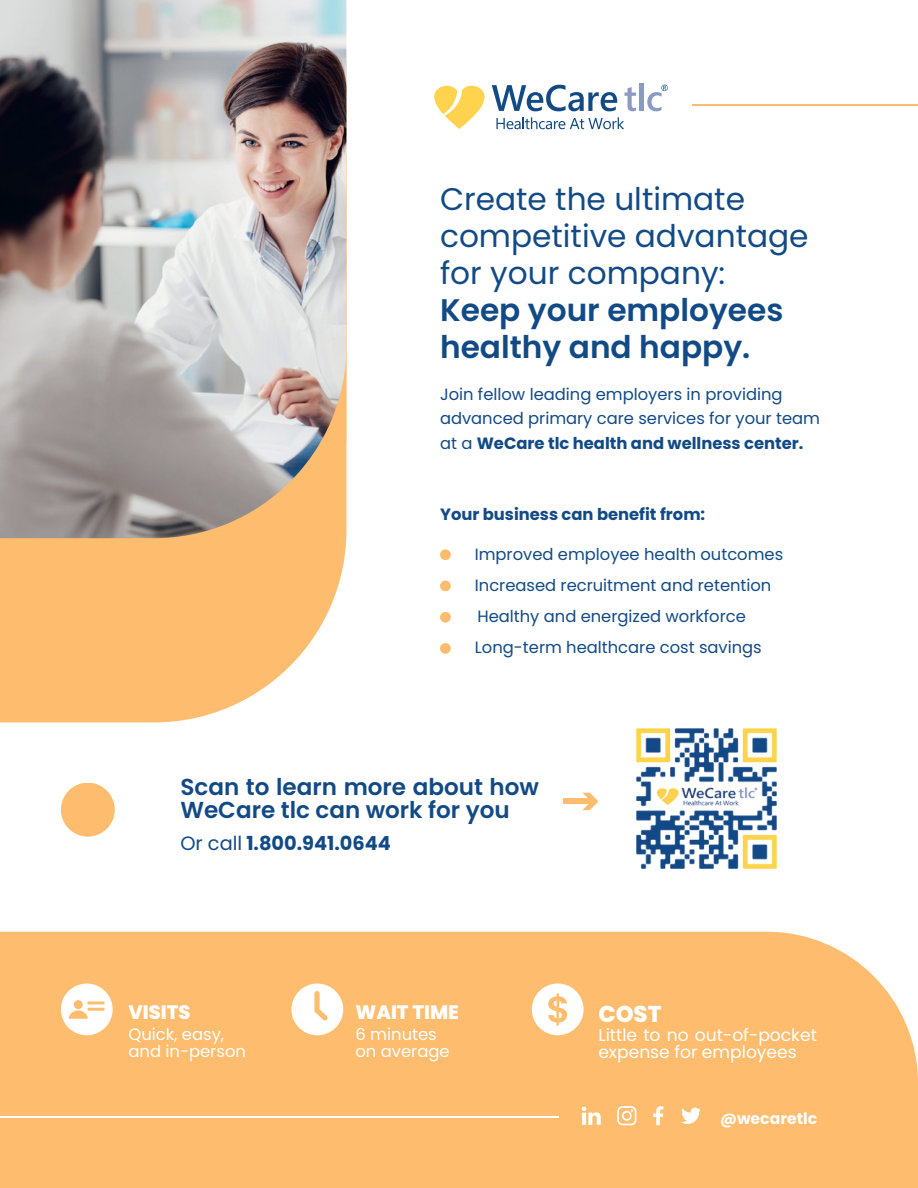
<style>
.page{position:relative;width:918px;height:1188px;background:#fff}
.page>*{position:absolute;margin:0;border:0;box-sizing:border-box;transform-origin:0 0}
.t1{font:31.2px/37.2px "Poppins";color:#124a86}
.t2{font:600 31.2px/37.2px "Poppins";color:#124a86}
.t3{font:600 23.1px/23.7px "Poppins";color:#124a86}
.t4{font:800 22.8px "Poppins";color:#fff}
.t5{font:700 19.35px "Poppins";color:#124a86}
.t6{font:800 19.35px "Poppins";color:#fff}
.t7{font:17.1px/16.8px "Poppins";color:#fff}
.t8{font:16.35px/24.8px "Poppins";color:#124a86}
.t9{font:16.35px/16.8px "Poppins";color:#fff}
.t10{font:700 16.35px "Poppins";color:#124a86}
.t11{font:700 15.75px "Poppins";color:#fff}
.s1{font-weight:700}
.s2{font-weight:400}
</style>
<div class="page">
<svg style="left:0;top:629px;width:319px;height:93px;background:#fdc683"></svg>
<div style="left:0;top:538px;width:346px;height:91px;background:#fdbc6e"></div>
<svg style="left:492px;top:85px;width:125px;height:26px"></svg>
<svg style="left:624px;top:87px;width:12px;height:24px"></svg>
<hr style="left:639px;top:84px;width:4px;height:27px;background:#8a9ac2">
<svg style="left:647px;top:85px;width:21px;height:26px"></svg>
<svg style="left:434px;top:86px;width:51px;height:43px"></svg>
<svg style="left:496px;top:117px;width:128px;height:12px"></svg>
<hr style="left:692px;top:104px;width:226px;height:1px;background:#fdbc6e">
<img style="left:0;top:0;width:346px;height:538px">
<div style="left:440px;top:549px;width:11px;height:11px;background:#fdbc6e;border-radius:50%"></div>
<div style="left:440px;top:581px;width:11px;height:10px;background:#fdbc6e;border-radius:50%"></div>
<div style="left:440px;top:612px;width:11px;height:11px;background:#fdbc6e;border-radius:50%"></div>
<div style="left:440px;top:643px;width:11px;height:11px;background:#fdbc6e;border-radius:50%"></div>
<div style="left:563px;top:799px;width:30px;height:5px;background:#fdbc6e"></div>
<svg style="left:582px;top:793px;width:17px;height:17px"></svg>
<div style="left:0;top:932px;width:918px;height:256px;background:#fdbc6e"></div>
<svg style="left:61px;top:984px;width:52px;height:51px"></svg>
<svg style="left:291px;top:984px;width:52px;height:51px"></svg>
<svg style="left:532px;top:984px;width:52px;height:51px"></svg>
<hr style="left:0;top:1116px;width:558px;height:2px;background:#fff">
<svg style="left:582px;top:1107px;width:19px;height:18px"></svg>
<svg style="left:653px;top:1106px;width:10px;height:19px"></svg>
<svg style="left:617px;top:1106px;width:19px;height:19px"></svg>
<svg style="left:681px;top:1108px;width:19px;height:16px"></svg>
<img style="left:636px;top:728px;width:141px;height:141px">
<div style="left:61px;top:783px;width:54px;height:54px;background:#fdbc6e;border-radius:50%"></div>
<p class="t1" style="left:440px;top:180px;width:370px">Create the ultimate competitive advantage for your company:</p>
<p class="t2" style="left:440px;top:292px;width:345px">Keep your employees healthy and happy.</p>
<p class="t8" style="left:440px;top:382px;width:381px">Join fellow leading employers in providing advanced primary care services for your team at a <span class="s1">WeCare tlc health and wellness center.</span></p>
<p class="t10" style="left:440px;top:503px;width:267px">Your business can benefit from:</p>
<p class="t8" style="left:475px;top:542px;width:310px">Improved employee health outcomes</p>
<p class="t8" style="left:475px;top:573px;width:298px">Increased recruitment and retention</p>
<p class="t8" style="left:477px;top:604px;width:270px">Healthy and energized workforce</p>
<p class="t8" style="left:475px;top:634px;width:288px">Long-term healthcare cost savings</p>
<p class="t3" style="left:180px;top:775px;width:360px">Scan to learn more about how<br>WeCare tlc can work for you</p>
<p class="t5" style="left:180px;top:830px;width:212px"><span class="s2">Or call</span> 1.800.941.0644</p>
<p class="t6" style="left:128px;top:998px;width:64px">VISITS</p>
<p class="t6" style="left:355px;top:998px;width:105px">WAIT TIME</p>
<p class="t9" style="left:128px;top:1026px;width:119px">Quick, easy, and in-person</p>
<p class="t9" style="left:355px;top:1026px;width:96px">6 minutes on average</p>
<p class="t4" style="left:598px;top:998px;width:65px">COST</p>
<p class="t7" style="left:598px;top:1027px;width:220px">Little to no out-of-pocket expense for employees</p>
<p class="t11" style="left:720px;top:1107px;width:99px">@wecaretlc</p>
</div>
